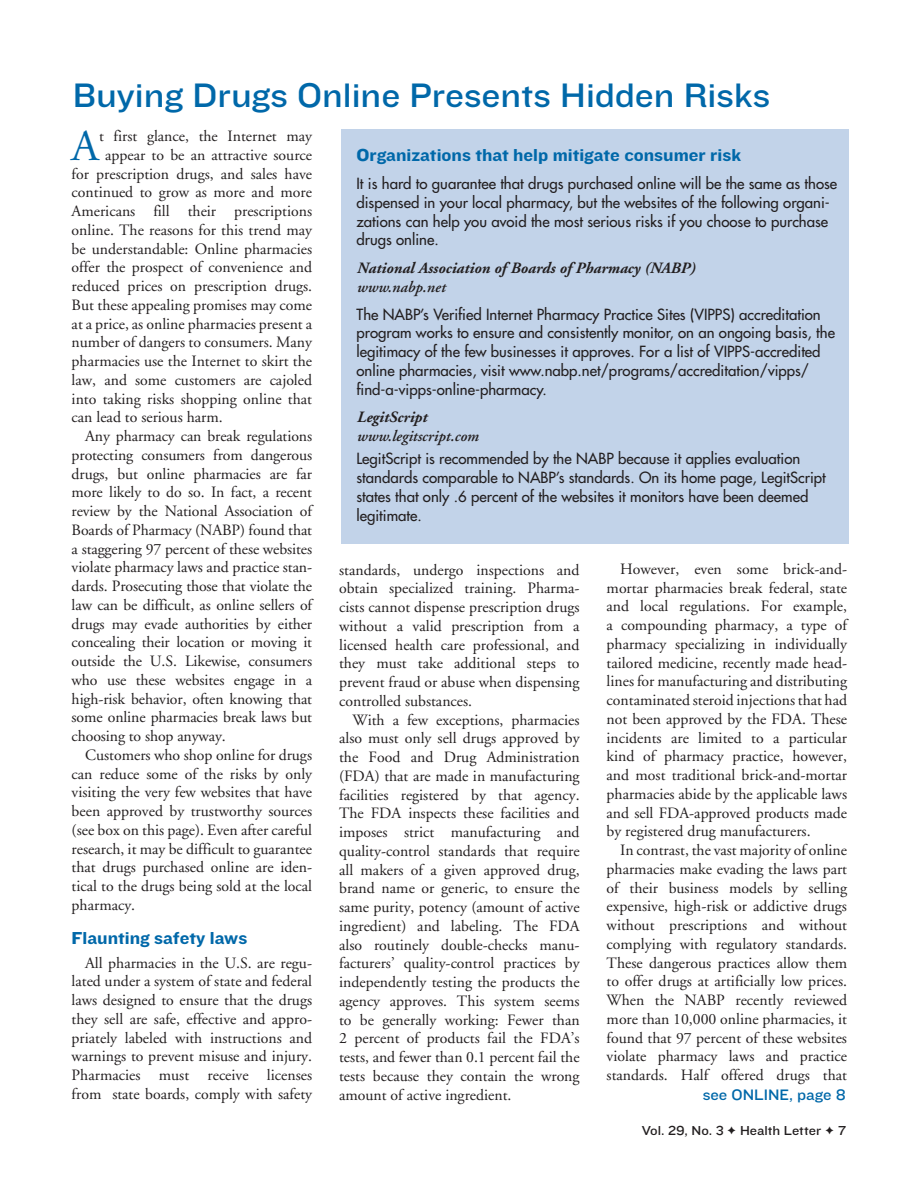
<style>
.page{position:relative;width:918px;height:1188px;background:#fff}
.page>*{position:absolute;margin:0;border:0;box-sizing:border-box;transform-origin:0 0}
.body_text__first_par{font:44.1px "Adobe Garamond";color:#0068a9}
.hed-blue{font:35.25px "Knockout HTF32 Junior Cruiserwt";color:#0068a9}
.sub{font:18px "Knockout HTF52 Cruiserweight";color:#0068a9}
.sub__space{font:18px "Knockout HTF52 Cruiserweight";color:#0068a9}
.body_text{font:15.75px/18.8px "Adobe Garamond";color:#231f20;text-align:justify}
.body_text__first_par-2{font:15.75px "Adobe Garamond";color:#231f20}
.subhead__bold_italic{font:italic 700 15.75px "Adobe Garamond";color:#231f20}
.sub__italic{font:italic 600 15.75px "Adobe Garamond";color:#231f20}
.body_text-2{font:15.75px "Knockout HTF32 Junior Cruiserwt";color:#0068a9}
.sub-2{font:15px/18.8px "Futura";color:#231f20}
.t1{font:13.5px "Knockout HTF32 Junior Cruiserwt";color:#231f20}
</style>
<div class="page">
<div style="left:341px;top:130px;width:508px;height:414px;background:#c2d3e9"></div>
<p class="hed-blue" style="left:73px;top:76px;width:699px">Buying Drugs Online Presents Hidden Risks</p>
<p class="body_text__first_par" style="left:72px;top:122px;width:29px">A</p>
<p class="body_text__first_par-2" style="left:99px;top:128px;width:215px">t first glance, the Internet may</p>
<p class="body_text__first_par-2" style="left:105px;top:146px;width:208px">appear to be an attractive source</p>
<p class="body_text__first_par-2" style="left:72px;top:165px;width:242px">for prescription drugs, and sales have</p>
<p class="body_text__first_par-2" style="left:72px;top:184px;width:242px">continued to grow as more and more</p>
<p class="body_text__first_par-2" style="left:72px;top:203px;width:242px">Americans fill their prescriptions</p>
<p class="body_text__first_par-2" style="left:72px;top:221px;width:242px">online. The reasons for this trend may</p>
<p class="body_text__first_par-2" style="left:72px;top:240px;width:242px">be understandable: Online pharmacies</p>
<p class="body_text__first_par-2" style="left:72px;top:259px;width:242px">offer the prospect of convenience and</p>
<p class="body_text__first_par-2" style="left:72px;top:278px;width:242px">reduced prices on prescription drugs.</p>
<p class="body_text__first_par-2" style="left:72px;top:296px;width:242px">But these appealing promises may come</p>
<p class="body_text__first_par-2" style="left:72px;top:315px;width:242px">at a price, as online pharmacies present a</p>
<p class="body_text__first_par-2" style="left:72px;top:334px;width:242px">number of dangers to consumers. Many</p>
<p class="body_text__first_par-2" style="left:72px;top:353px;width:242px">pharmacies use the Internet to skirt the</p>
<p class="body_text__first_par-2" style="left:72px;top:371px;width:242px">law, and some customers are cajoled</p>
<p class="body_text__first_par-2" style="left:72px;top:390px;width:242px">into taking risks shopping online that</p>
<p class="body_text__first_par-2" style="left:72px;top:409px;width:153px">can lead to serious harm.</p>
<p class="body_text" style="left:72px;top:427px;width:242px;text-indent:14px">Any pharmacy can break regulations protecting consumers from dangerous drugs, but online pharmacies are far more likely to do so. In fact, a recent review by the National Association of Boards of Pharmacy (NABP) found that a staggering 97 percent of these websites violate pharmacy laws and practice stan&shy;dards. Prosecuting those that violate the law can be difficult, as online sellers of drugs may evade authorities by either concealing their location or moving it outside the U.S. Likewise, consumers who use these websites engage in a high-risk behavior, often knowing that some online pharmacies break laws but choosing to shop anyway.</p>
<p class="body_text" style="left:72px;top:746px;width:242px;text-indent:14px">Customers who shop online for drugs can reduce some of the risks by only visiting the very few websites that have been approved by trustworthy sources (see box on this page). Even after careful research, it may be difficult to guarantee that drugs purchased online are iden&shy;tical to the drugs being sold at the local pharmacy.</p>
<p class="sub__space" style="left:72px;top:929px;width:177px">Flaunting safety laws</p>
<p class="body_text" style="left:72px;top:954px;width:242px;text-indent:14px">All pharmacies in the U.S. are regu&shy;lated under a system of state and federal laws designed to ensure that the drugs they sell are safe, effective and appro&shy;priately labeled with instructions and warnings to prevent misuse and injury.<br>Pharmacies must receive licenses from state boards, comply with safety</p>
<p class="sub" style="left:357px;top:146px;width:386px">Organizations that help mitigate consumer risk</p>
<p class="sub-2" style="left:357px;top:174px;width:482px">It is hard to guarantee that drugs purchased online will be the same as those dispensed in your local pharmacy, but the websites of the following organi&shy;zations can help you avoid the most serious risks if you choose to purchase drugs online.</p>
<p class="subhead__bold_italic" style="left:357px;top:260px;width:340px">National Association of Boards of Pharmacy (NABP)</p>
<p class="sub__italic" style="left:357px;top:278px;width:90px">www.nabp.net</p>
<p class="sub-2" style="left:357px;top:305px;width:480px">The NABP’s Verified Internet Pharmacy Practice Sites (VIPPS) accreditation program works to ensure and consistently monitor, on an ongoing basis, the legitimacy of the few businesses it approves. For a list of VIPPS-accredited online pharmacies, visit www.nabp.net/programs/accreditation/vipps/ find-a-vipps-online-pharmacy.</p>
<p class="subhead__bold_italic" style="left:357px;top:409px;width:72px">LegitScript</p>
<p class="sub__italic" style="left:357px;top:428px;width:123px">www.legitscript.com</p>
<p class="sub-2" style="left:357px;top:449px;width:471px">LegitScript is recommended by the NABP because it applies evaluation standards comparable to NABP’s standards. On its home page, LegitScript states that only .6 percent of the websites it monitors have been deemed legitimate.</p>
<p class="body_text" style="left:339px;top:561px;width:242px">standards, undergo inspections and obtain specialized training. Pharma&shy;cists cannot dispense prescription drugs without a valid prescription from a licensed health care professional, and they must take additional steps to prevent fraud or abuse when dispensing controlled substances.</p>
<p class="body_text" style="left:339px;top:711px;width:242px;text-indent:14px">With a few exceptions, pharmacies also must only sell drugs approved by the Food and Drug Administration (FDA) that are made in manufacturing facilities registered by that agency.<br>The FDA inspects these facilities and imposes strict manufacturing and quality-control standards that require all makers of a given approved drug, brand name or generic, to ensure the same purity, potency (amount of active ingredient) and labeling. The FDA also routinely double-checks manu&shy;facturers’ quality-control practices by independently testing the products the agency approves. This system seems to be generally working: Fewer than 2 percent of products fail the FDA’s tests, and fewer than 0.1 percent fail the tests because they contain the wrong amount of active ingredient.</p>
<p class="body_text" style="left:607px;top:560px;width:242px;text-indent:14px">However, even some brick-and&shy;mortar pharmacies break federal, state and local regulations. For example, a compounding pharmacy, a type of pharmacy specializing in individually tailored medicine, recently made head&shy;lines for manufacturing and distributing contaminated steroid injections that had not been approved by the FDA. These incidents are limited to a particular kind of pharmacy practice, however, and most traditional brick-and-mortar pharmacies abide by the applicable laws and sell FDA-approved products made by registered drug manufacturers.</p>
<p class="body_text" style="left:607px;top:841px;width:242px;text-indent:14px">In contrast, the vast majority of online pharmacies make evading the laws part of their business models by selling expensive, high-risk or addictive drugs without prescriptions and without complying with regulatory standards.<br>These dangerous practices allow them to offer drugs at artificially low prices.<br>When the NABP recently reviewed more than 10,000 online pharmacies, it found that 97 percent of these websites violate pharmacy laws and practice standards. Half offered drugs that</p>
<p class="body_text-2" style="left:703px;top:1086px;width:145px">see ONLINE, page 8</p>
<p class="t1" style="left:642px;top:1123px;width:206px">Vol. 29, No. 3 ✦ Health Letter ✦ 7</p>
</div>
